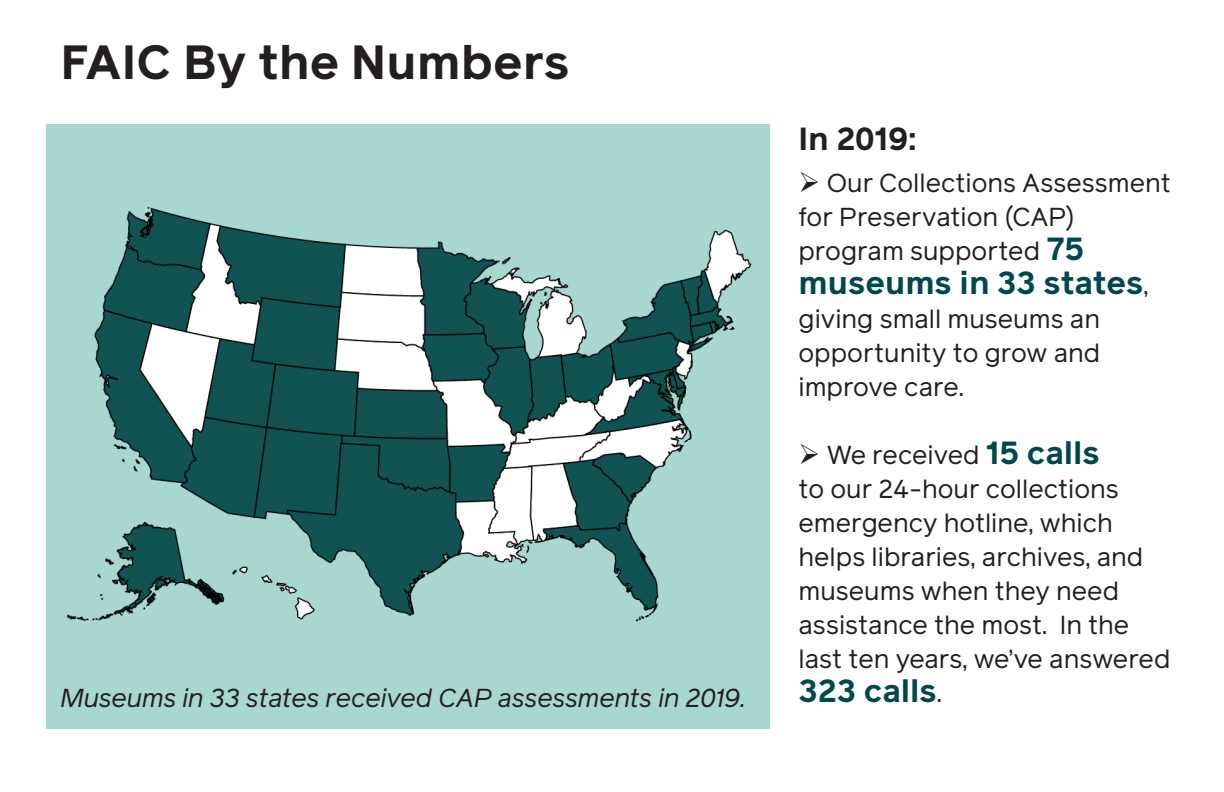
<style>
.page{position:relative;width:1224px;height:792px;background:#fff}
.page>*{position:absolute;margin:0;border:0;box-sizing:border-box;transform-origin:0 0}
.t1{font:700 48px "Reader Pro";color:#231f20}
.t2{font:700 32px "Reader Pro";color:#00484c}
.t3{font:700 32px "Reader Pro";letter-spacing:-.005em;color:#231f20}
.t4{font:26px/34px "Reader Pro";color:#231f20}
.t5{font:italic 26px "Reader Pro";color:#231f20}
.s1{font-weight:700;font-size:32px;color:#00484c}
.s2{font-weight:400;font-size:26px;color:#231f20}
</style>
<div class="page">
<img style="left:46px;top:125px;width:724px;height:603px">
<h1 class="t1" style="left:61px;top:28px;width:511px">FAIC By the Numbers</h1>
<p class="t5" style="left:61px;top:681px;width:686px">Museums in 33 states received CAP assessments in 2019.</p>
<p class="t3" style="left:798px;top:116px;width:119px">In 2019:</p>
<p class="t4" style="left:798px;top:166px;width:374px">➢ Our Collections Assessment for Preservation (CAP) program supported <span class="s1">75</span></p>
<p class="t2" style="left:799px;top:260px;width:352px">museums in 33 states<span class="s2">,</span></p>
<p class="t4" style="left:798px;top:302px;width:303px;text-align:justify">giving small museums an opportunity to grow and improve care.</p>
<p class="t4" style="left:798px;top:438px;width:374px">➢ We received <span class="s1">15 calls<br></span>to our 24-hour collections emergency hotline, which helps libraries, archives, and museums when they need assistance the most. In the last ten years, we’ve answered</p>
<p class="t2" style="left:798px;top:668px;width:145px">323 calls<span class="s2">.</span></p>
</div>
